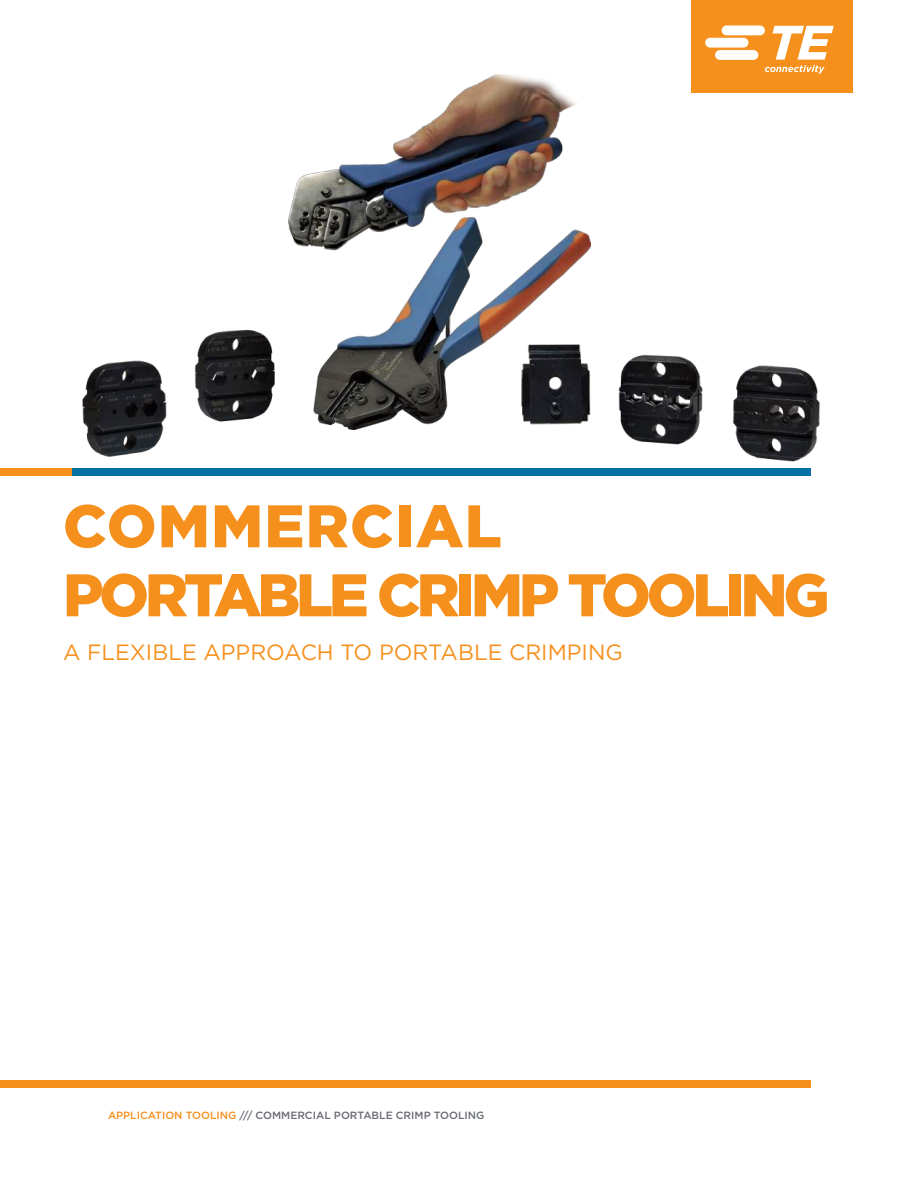
<style>
.page{position:relative;width:918px;height:1188px;background:#fff}
.page>*{position:absolute;margin:0;border:0;box-sizing:border-box;transform-origin:0 0}
.t1{font:900 60px/69px "Gotham";letter-spacing:-.07em;color:#f6901d}
.t2{font:22.05px "Gotham";color:#f6901d}
.t3{font:500 10.5px "Gotham";color:#686b73}
.s1{color:#f6901d}
</style>
<div class="page">
<div style="left:0;top:1080px;width:810px;height:8px;background:#f6901d"></div>
<div style="left:71px;top:469px;width:740px;height:7px;background:#0071a6"></div>
<div style="left:0;top:469px;width:71px;height:7px;background:#f6901d"></div>
<div style="left:691px;top:0;width:162px;height:93px;background:#f6901d"></div>
<svg style="left:705px;top:26px;width:129px;height:48px"></svg>
<img style="left:82px;top:360px;width:85px;height:97px">
<img style="left:194px;top:329px;width:81px;height:93px">
<img style="left:618px;top:354px;width:85px;height:91px">
<img style="left:733px;top:365px;width:87px;height:97px">
<img style="left:289px;top:75px;width:302px;height:355px">
<h1 class="t1" style="left:63px;top:495px;width:768px">COMMERCIAL<br>PORTABLE CRIMP TOOLING</h1>
<h2 class="t2" style="left:63px;top:642px;width:561px">A FLEXIBLE APPROACH TO PORTABLE CRIMPING</h2>
<p class="t3" style="left:108px;top:1111px;width:378px"><span class="s1">APPLICATION TOOLING</span> /// COMMERCIAL PORTABLE CRIMP TOOLING</p>
</div>
